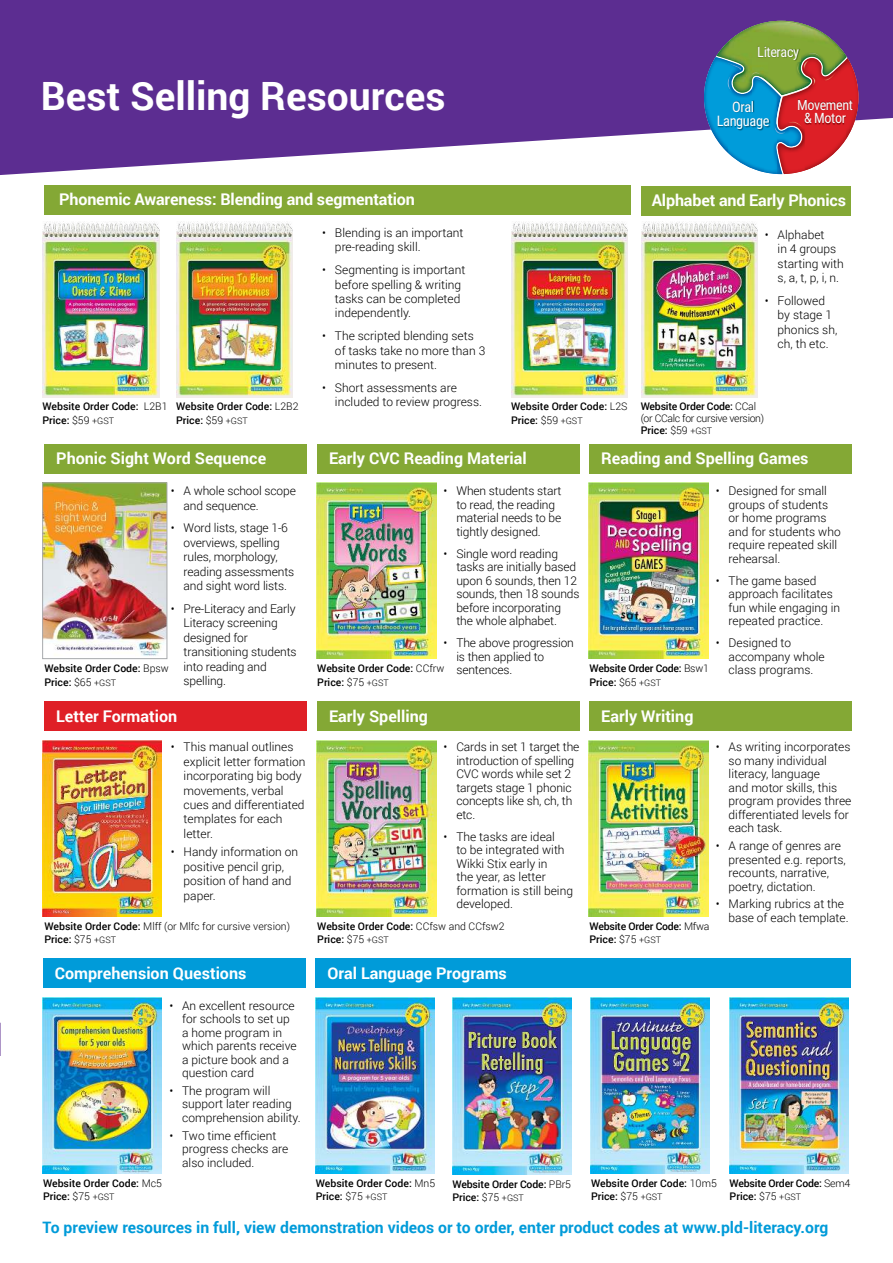
<style>
.page{position:relative;width:893px;height:1263px;background:#fff}
.page>*{position:absolute;margin:0;border:0;box-sizing:border-box;transform-origin:0 0}
.t1{font:700 39px "Roboto";color:#fff}
.t2{font:700 16.05px "Roboto";color:#fff}
.t3{font:700 15.75px "Roboto";color:#009bd9}
.t4{font:14.55px/14.1px "Roboto Condensed";letter-spacing:-.03em;color:#fff;text-align:center}
.t5{font:14.4px "Roboto Condensed";letter-spacing:-.03em;color:#fff}
.t6{font:14.25px/13.8px "Roboto Condensed";letter-spacing:-.03em;color:#fff;text-align:center}
.t7{font:300 12px/13.5px "Roboto";color:#000}
.t8{font:500 10.5px/13.5px "Roboto";color:#000}
.t9{font:500 10.5px/13.5px "Roboto";letter-spacing:-.02em;color:#000}
.t10{font:300 10.5px/12px "Roboto";letter-spacing:-.03em;color:#000}
.t11{font:300 10.5px/13.5px "Roboto";letter-spacing:-.01em;color:#000}
.s1{font-weight:300}
.s2{font-weight:300;font-size:9px}
.s3{font-weight:500}
.s4{font-size:9px}
.s5{font-weight:300;font-size:12px}
</style>
<div class="page">
<svg style="left:0;top:0;width:893px;height:175px;background:#72499f"></svg>
<div style="left:44px;top:185px;width:587px;height:30px;background:#84a835"></div>
<img style="left:43px;top:221px;width:116px;height:176px">
<svg style="left:704px;top:21px;width:154px;height:153px;background:#7d7a7d"></svg>
<img style="left:823px;top:72px;width:14px;height:8px">
<img style="left:176px;top:221px;width:117px;height:176px">
<img style="left:511px;top:221px;width:117px;height:176px">
<img style="left:590px;top:997px;width:120px;height:176px">
<div style="left:315px;top:958px;width:535px;height:30px;background:#009bd9"></div>
<img style="left:315px;top:997px;width:120px;height:176px">
<div style="left:43px;top:958px;width:262px;height:30px;background:#009bd9"></div>
<img style="left:43px;top:997px;width:119px;height:176px">
<div style="left:589px;top:701px;width:263px;height:30px;background:#84a835"></div>
<img style="left:589px;top:740px;width:119px;height:176px">
<div style="left:317px;top:701px;width:263px;height:30px;background:#84a835"></div>
<img style="left:317px;top:740px;width:119px;height:176px">
<div style="left:44px;top:701px;width:263px;height:30px;background:#df1f26"></div>
<img style="left:729px;top:997px;width:119px;height:176px">
<img style="left:42px;top:740px;width:120px;height:176px">
<div style="left:589px;top:444px;width:263px;height:29px;background:#84a835"></div>
<img style="left:589px;top:483px;width:119px;height:176px">
<div style="left:317px;top:444px;width:263px;height:29px;background:#84a835"></div>
<img style="left:317px;top:483px;width:119px;height:176px">
<div style="left:44px;top:444px;width:263px;height:29px;background:#84a835"></div>
<img style="left:452px;top:998px;width:120px;height:176px">
<img style="left:641px;top:221px;width:117px;height:176px">
<div style="left:641px;top:186px;width:209px;height:29px;background:#84a835"></div>
<img style="left:44px;top:485px;width:121px;height:171px">
<div style="left:42px;top:483px;width:125px;height:176px;border:1px solid #a7a9ac"></div>
<h1 class="t1" style="left:41px;top:80px;width:406px">Best Selling Resources</h1>
<p class="t5" style="left:757px;top:46px;width:43px">Literacy</p>
<p class="t4" style="left:717px;top:101px;width:54px">Oral<br>Language</p>
<p class="t6" style="left:797px;top:99px;width:58px">Movement &amp; Motor</p>
<h2 class="t2" style="left:59px;top:193px;width:357px">Phonemic Awareness: Blending and segmentation</h2>
<p class="t7" style="left:335px;top:226px;width:130px;line-height:14.4px;text-indent:-13px">• Blending is an important pre-reading skill.</p>
<p class="t7" style="left:335px;top:263px;width:132px;line-height:14.4px;text-indent:-13px">• Segmenting is important before spelling &amp; writing tasks can be completed independently.</p>
<p class="t7" style="left:335px;top:330px;width:152px;line-height:14.4px;text-indent:-13px">• The scripted blending sets of tasks take no more than 3 minutes to present.</p>
<p class="t7" style="left:335px;top:381px;width:149px;line-height:14.4px;text-indent:-13px">• Short assessments are included to review progress.</p>
<p class="t8" style="left:43px;top:401px;width:127px">Website Order Code: <span class="s1">L2B1<br></span>Price: <span class="s1">$59</span> <span class="s2">+GST</span></p>
<p class="t8" style="left:176px;top:401px;width:124px">Website Order Code: <span class="s1">L2B2<br></span>Price: <span class="s1">$59</span> <span class="s2">+GST</span></p>
<p class="t8" style="left:511px;top:401px;width:118px">Website Order Code: <span class="s1">L2S<br></span>Price: <span class="s1">$59</span> <span class="s2">+GST</span></p>
<h2 class="t2" style="left:652px;top:194px;width:196px">Alphabet and Early Phonics</h2>
<p class="t7" style="left:778px;top:228px;width:68px;line-height:14.4px;text-indent:-13px">• Alphabet<br>in 4 groups starting with s, a, t, p, i, n.</p>
<p class="t7" style="left:778px;top:294px;width:61px;line-height:14.4px;text-indent:-13px">• Followed by stage 1 phonics sh, ch, th etc.</p>
<p class="t10" style="left:641px;top:401px;width:125px"><span class="s3">Website Order Code:</span> CCal (or CCalc for cursive version)<br><span class="s3">Price:</span> $59 <span class="s4">+GST</span></p>
<h2 class="t2" style="left:56px;top:452px;width:211px">Phonic Sight Word Sequence</h2>
<p class="t7" style="left:184px;top:484px;width:114px;line-height:14.4px;text-indent:-13px">• A whole school scope and sequence.</p>
<p class="t7" style="left:184px;top:522px;width:112px;line-height:14.4px;text-indent:-13px">• Word lists, stage 1-6 overviews, spelling rules, morphology, reading assessments and sight word lists.</p>
<p class="t7" style="left:184px;top:602px;width:115px;line-height:14.4px;text-indent:-13px">• Pre-Literacy and Early<br>Literacy screening designed for transitioning students into reading and spelling.</p>
<p class="t8" style="left:44px;top:662px;width:126px">Website Order Code: <span class="s1">Bpsw<br></span>Price: <span class="s1">$65</span> <span class="s2">+GST</span></p>
<h2 class="t2" style="left:56px;top:710px;width:122px">Letter Formation</h2>
<p class="t7" style="left:184px;top:741px;width:123px;line-height:14.4px;text-indent:-13px">• This manual outlines explicit letter formation incorporating big body movements, verbal cues and differentiated templates for each letter.</p>
<p class="t7" style="left:184px;top:846px;width:116px;line-height:14.4px;text-indent:-13px">• Handy information on positive pencil grip, position of hand and paper.</p>
<p class="t11" style="left:44px;top:920px;width:247px"><span class="s3">Website Order Code:</span> Mlff (or Mlfc for cursive version)<br><span class="s3">Price:</span> $75 <span class="s4">+GST</span></p>
<h2 class="t2" style="left:55px;top:966px;width:193px">Comprehension Questions</h2>
<p class="t7" style="left:182px;top:999px;width:116px;text-indent:-13px">• An excellent resource for schools to set up a home program in which parents receive a picture book and a question card</p>
<p class="t7" style="left:182px;top:1084px;width:120px;text-indent:-13px">• The program will support later reading comprehension ability.</p>
<p class="t7" style="left:182px;top:1128px;width:108px;text-indent:-13px">• Two time eficient progress checks are also included.</p>
<p class="t8" style="left:43px;top:1177px;width:121px">Website Order Code: <span class="s1">Mc5<br></span>Price: <span class="s1">$75</span> <span class="s2">+GST</span></p>
<h2 class="t2" style="left:329px;top:452px;width:199px">Early CVC Reading Material</h2>
<p class="t7" style="left:456px;top:485px;width:107px;text-indent:-13px">• When students start to read, the reading material needs to be tightly designed.</p>
<p class="t7" style="left:456px;top:547px;width:125px;text-indent:-13px">• Single word reading tasks are initially based upon 6 sounds, then 12 sounds, then 18 sounds before incorporating the whole alphabet.</p>
<p class="t7" style="left:456px;top:637px;width:119px;text-indent:-13px">• The above progression is then applied to</p>
<p class="t8" style="left:317px;top:662px;width:197px">Website Order Code: <span class="s1">CCfrw</span> <span class="s5">sentences.<br></span>Price: <span class="s1">$75</span> <span class="s2">+GST</span></p>
<h2 class="t2" style="left:329px;top:710px;width:100px">Early Spelling</h2>
<p class="t7" style="left:456px;top:741px;width:125px;text-indent:-13px">• Cards in set 1 target the introduction of spelling<br>CVC words while set 2 targets stage 1 phonic concepts like sh, ch, th etc.</p>
<p class="t7" style="left:456px;top:830px;width:118px;text-indent:-13px">• The tasks are ideal<br>to be integrated with<br>Wikki Stix early in<br>the year, as letter formation is still being developed.</p>
<p class="t8" style="left:317px;top:920px;width:189px">Website Order Code: <span class="s1">CCfsw and CCfsw2<br></span>Price: <span class="s1">$75</span> <span class="s2">+GST</span></p>
<h2 class="t2" style="left:328px;top:966px;width:181px">Oral Language Programs</h2>
<h2 class="t2" style="left:601px;top:452px;width:209px">Reading and Spelling Games</h2>
<p class="t7" style="left:729px;top:485px;width:114px;text-indent:-13px">• Designed for small groups of students or home programs and for students who require repeated skill rehearsal.</p>
<p class="t7" style="left:729px;top:574px;width:113px;text-indent:-13px">• The game based approach facilitates fun while engaging in repeated practice.</p>
<p class="t7" style="left:729px;top:637px;width:98px;text-indent:-13px">• Designed to accompany whole</p>
<p class="t9" style="left:589px;top:662px;width:121px">Website Order Code: <span class="s1">Bsw1</span></p>
<p class="t7" style="left:729px;top:664px;width:86px">class programs.</p>
<p class="t8" style="left:589px;top:676px;width:73px">Price: <span class="s1">$65</span> <span class="s2">+GST</span></p>
<h2 class="t2" style="left:601px;top:710px;width:94px">Early Writing</h2>
<p class="t7" style="left:729px;top:741px;width:124px;text-indent:-13px">• As writing incorporates so many individual literacy, language<br>and motor skills, this program provides three differentiated levels for each task.</p>
<p class="t7" style="left:729px;top:840px;width:119px;text-indent:-13px">• A range of genres are presented e.g. reports, recounts, narrative, poetry, dictation.</p>
<p class="t7" style="left:729px;top:898px;width:122px;text-indent:-13px">• Marking rubrics at the base of each template.</p>
<p class="t9" style="left:589px;top:920px;width:122px">Website Order Code: <span class="s1">Mfwa<br></span>Price: <span class="s1">$75</span> <span class="s2">+GST</span></p>
<p class="t8" style="left:316px;top:1177px;width:121px">Website Order Code: <span class="s1">Mn5<br></span>Price: <span class="s1">$75</span> <span class="s2">+GST</span></p>
<p class="t8" style="left:452px;top:1178px;width:120px">Website Order Code: <span class="s1">PBr5<br></span>Price: <span class="s1">$75</span> <span class="s2">+GST</span></p>
<p class="t8" style="left:591px;top:1177px;width:127px">Website Order Code: <span class="s1">10m5<br></span>Price: <span class="s1">$75</span> <span class="s2">+GST</span></p>
<p class="t9" style="left:730px;top:1177px;width:122px">Website Order Code: <span class="s1">Sem4<br></span>Price: <span class="s1">$75</span> <span class="s2">+GST</span></p>
<h3 class="t3" style="left:43px;top:1221px;width:787px">To preview resources in full, view demonstration videos or to order, enter product codes at www.pld-literacy.org</h3>
</div>
